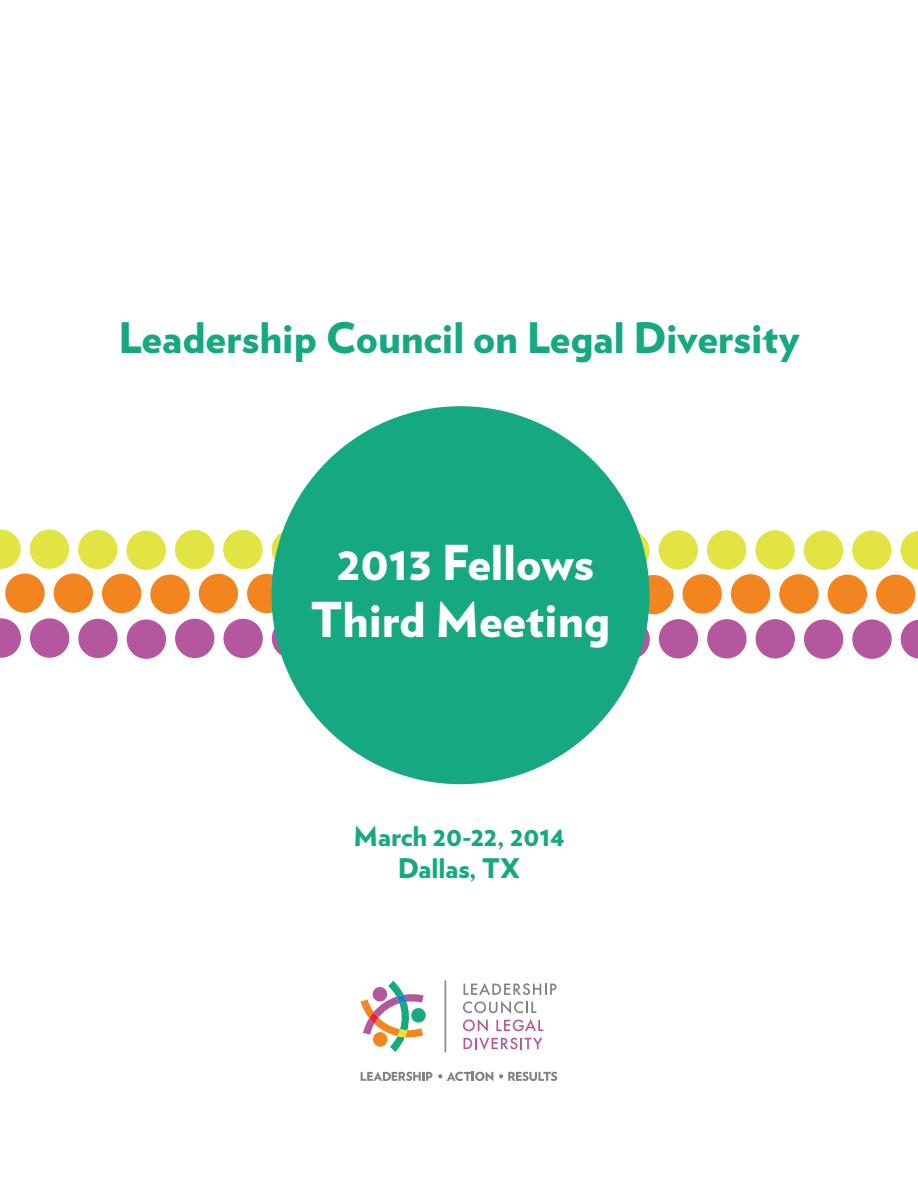
<style>
.page{position:relative;width:918px;height:1188px;background:#fff}
.page>*{position:absolute;margin:0;border:0;box-sizing:border-box;transform-origin:0 0}
.t1{font:900 48px "Verlag";color:#fff}
.t2{font:900 42px "Verlag";color:#16a981}
.t3{font:900 27px "Verlag";color:#16a981}
</style>
<div class="page">
<svg style="left:0;top:530px;width:21px;height:39px"></svg>
<div style="left:31px;top:530px;width:37px;height:38px;background:#e2e444;border-radius:50%"></div>
<div style="left:30px;top:530px;width:39px;height:39px;border:2px solid #e2e444;border-radius:50%"></div>
<div style="left:79px;top:531px;width:38px;height:37px;background:#e2e444;border-radius:50%"></div>
<div style="left:78px;top:530px;width:40px;height:39px;border:2px solid #e2e444;border-radius:50%"></div>
<div style="left:127px;top:531px;width:38px;height:38px;background:#e2e444;border-radius:50%"></div>
<div style="left:127px;top:531px;width:39px;height:39px;border:2px solid #e2e444;border-radius:50%"></div>
<div style="left:176px;top:531px;width:38px;height:37px;background:#e2e444;border-radius:50%"></div>
<div style="left:175px;top:530px;width:39px;height:39px;border:2px solid #e2e444;border-radius:50%"></div>
<div style="left:224px;top:531px;width:38px;height:37px;background:#e2e444;border-radius:50%"></div>
<div style="left:223px;top:530px;width:40px;height:39px;border:2px solid #e2e444;border-radius:50%"></div>
<svg style="left:272px;top:531px;width:38px;height:37px"></svg>
<div style="left:272px;top:530px;width:39px;height:39px;border:2px solid #e2e444;border-radius:50%"></div>
<svg style="left:611px;top:532px;width:38px;height:38px"></svg>
<div style="left:610px;top:531px;width:40px;height:39px;border:2px solid #e2e444;border-radius:50%"></div>
<div style="left:659px;top:531px;width:38px;height:38px;background:#e2e444;border-radius:50%"></div>
<div style="left:659px;top:530px;width:39px;height:40px;border:2px solid #e2e444;border-radius:50%"></div>
<div style="left:708px;top:531px;width:38px;height:38px;background:#e2e444;border-radius:50%"></div>
<div style="left:707px;top:530px;width:39px;height:40px;border:2px solid #e2e444;border-radius:50%"></div>
<div style="left:756px;top:531px;width:38px;height:38px;background:#e2e444;border-radius:50%"></div>
<div style="left:755px;top:530px;width:40px;height:40px;border:2px solid #e2e444;border-radius:50%"></div>
<div style="left:805px;top:531px;width:37px;height:38px;background:#e2e444;border-radius:50%"></div>
<div style="left:804px;top:531px;width:39px;height:39px;border:2px solid #e2e444;border-radius:50%"></div>
<div style="left:853px;top:531px;width:38px;height:38px;background:#e2e444;border-radius:50%"></div>
<div style="left:852px;top:531px;width:40px;height:39px;border:2px solid #e2e444;border-radius:50%"></div>
<svg style="left:901px;top:531px;width:17px;height:39px"></svg>
<div style="left:6px;top:574px;width:38px;height:38px;background:#f38520;border-radius:50%"></div>
<div style="left:5px;top:573px;width:40px;height:40px;border:2px solid #f38520;border-radius:50%"></div>
<div style="left:54px;top:574px;width:38px;height:38px;background:#f38520;border-radius:50%"></div>
<div style="left:54px;top:573px;width:39px;height:40px;border:2px solid #f38520;border-radius:50%"></div>
<div style="left:103px;top:575px;width:38px;height:37px;background:#f38520;border-radius:50%"></div>
<div style="left:102px;top:574px;width:39px;height:39px;border:2px solid #f38520;border-radius:50%"></div>
<div style="left:151px;top:575px;width:38px;height:38px;background:#f38520;border-radius:50%"></div>
<div style="left:150px;top:575px;width:40px;height:39px;border:2px solid #f38520;border-radius:50%"></div>
<div style="left:200px;top:575px;width:37px;height:37px;background:#f38520;border-radius:50%"></div>
<div style="left:199px;top:574px;width:39px;height:39px;border:2px solid #f38520;border-radius:50%"></div>
<div style="left:248px;top:575px;width:38px;height:37px;background:#f38520;border-radius:50%"></div>
<div style="left:247px;top:574px;width:39px;height:39px;border:2px solid #f38520;border-radius:50%"></div>
<div style="left:635px;top:576px;width:38px;height:38px;background:#f38520;border-radius:50%"></div>
<div style="left:634px;top:575px;width:40px;height:39px;border:2px solid #f38520;border-radius:50%"></div>
<div style="left:683px;top:575px;width:38px;height:38px;background:#f38520;border-radius:50%"></div>
<div style="left:682px;top:574px;width:40px;height:40px;border:2px solid #f38520;border-radius:50%"></div>
<div style="left:732px;top:575px;width:38px;height:38px;background:#f38520;border-radius:50%"></div>
<div style="left:731px;top:574px;width:39px;height:40px;border:2px solid #f38520;border-radius:50%"></div>
<div style="left:780px;top:575px;width:38px;height:38px;background:#f38520;border-radius:50%"></div>
<div style="left:779px;top:574px;width:40px;height:40px;border:2px solid #f38520;border-radius:50%"></div>
<div style="left:828px;top:575px;width:38px;height:38px;background:#f38520;border-radius:50%"></div>
<div style="left:828px;top:575px;width:39px;height:39px;border:2px solid #f38520;border-radius:50%"></div>
<div style="left:877px;top:575px;width:38px;height:38px;background:#f38520;border-radius:50%"></div>
<div style="left:876px;top:575px;width:39px;height:39px;border:2px solid #f38520;border-radius:50%"></div>
<svg style="left:0;top:618px;width:21px;height:40px"></svg>
<div style="left:31px;top:619px;width:38px;height:38px;background:#b5579e;border-radius:50%"></div>
<div style="left:30px;top:618px;width:39px;height:40px;border:2px solid #b5579e;border-radius:50%"></div>
<div style="left:79px;top:620px;width:38px;height:37px;background:#b5579e;border-radius:50%"></div>
<div style="left:78px;top:619px;width:40px;height:39px;border:2px solid #b5579e;border-radius:50%"></div>
<div style="left:127px;top:620px;width:38px;height:38px;background:#b5579e;border-radius:50%"></div>
<div style="left:127px;top:620px;width:39px;height:39px;border:2px solid #b5579e;border-radius:50%"></div>
<div style="left:176px;top:620px;width:38px;height:37px;background:#b5579e;border-radius:50%"></div>
<div style="left:175px;top:619px;width:39px;height:39px;border:2px solid #b5579e;border-radius:50%"></div>
<div style="left:224px;top:620px;width:38px;height:37px;background:#b5579e;border-radius:50%"></div>
<div style="left:223px;top:619px;width:40px;height:39px;border:2px solid #b5579e;border-radius:50%"></div>
<svg style="left:273px;top:620px;width:37px;height:37px"></svg>
<div style="left:272px;top:619px;width:39px;height:39px;border:2px solid #b5579e;border-radius:50%"></div>
<svg style="left:611px;top:621px;width:38px;height:37px"></svg>
<div style="left:610px;top:620px;width:40px;height:39px;border:2px solid #b5579e;border-radius:50%"></div>
<div style="left:660px;top:620px;width:37px;height:38px;background:#b5579e;border-radius:50%"></div>
<div style="left:659px;top:619px;width:39px;height:39px;border:2px solid #b5579e;border-radius:50%"></div>
<div style="left:708px;top:620px;width:38px;height:38px;background:#b5579e;border-radius:50%"></div>
<div style="left:707px;top:619px;width:40px;height:39px;border:2px solid #b5579e;border-radius:50%"></div>
<div style="left:756px;top:620px;width:38px;height:38px;background:#b5579e;border-radius:50%"></div>
<div style="left:756px;top:619px;width:39px;height:39px;border:2px solid #b5579e;border-radius:50%"></div>
<div style="left:805px;top:620px;width:38px;height:38px;background:#b5579e;border-radius:50%"></div>
<div style="left:804px;top:620px;width:39px;height:39px;border:2px solid #b5579e;border-radius:50%"></div>
<div style="left:853px;top:620px;width:38px;height:38px;background:#b5579e;border-radius:50%"></div>
<div style="left:852px;top:620px;width:40px;height:39px;border:2px solid #b5579e;border-radius:50%"></div>
<svg style="left:901px;top:620px;width:17px;height:39px"></svg>
<div style="left:272px;top:407px;width:377px;height:376px;background:#16a981;border-radius:50%"></div>
<svg style="left:361px;top:981px;width:65px;height:71px"></svg>
<svg style="left:464px;top:983px;width:93px;height:12px"></svg>
<svg style="left:463px;top:1001px;width:80px;height:31px"></svg>
<svg style="left:464px;top:1038px;width:78px;height:12px"></svg>
<svg style="left:445px;top:980px;width:1px;height:72px"></svg>
<svg style="left:361px;top:1072px;width:71px;height:9px"></svg>
<svg style="left:438px;top:1072px;width:55px;height:9px"></svg>
<svg style="left:499px;top:1072px;width:58px;height:9px"></svg>
<p class="t2" style="left:118px;top:303px;width:683px">Leadership Council on Legal Diversity</p>
<p class="t1" style="left:337px;top:523px;width:259px">2013 Fellows</p>
<p class="t1" style="left:311px;top:581px;width:301px">Third Meeting</p>
<p class="t3" style="left:354px;top:814px;width:212px">March 20-22, 2014</p>
<p class="t3" style="left:398px;top:846px;width:124px">Dallas, TX</p>
</div>
